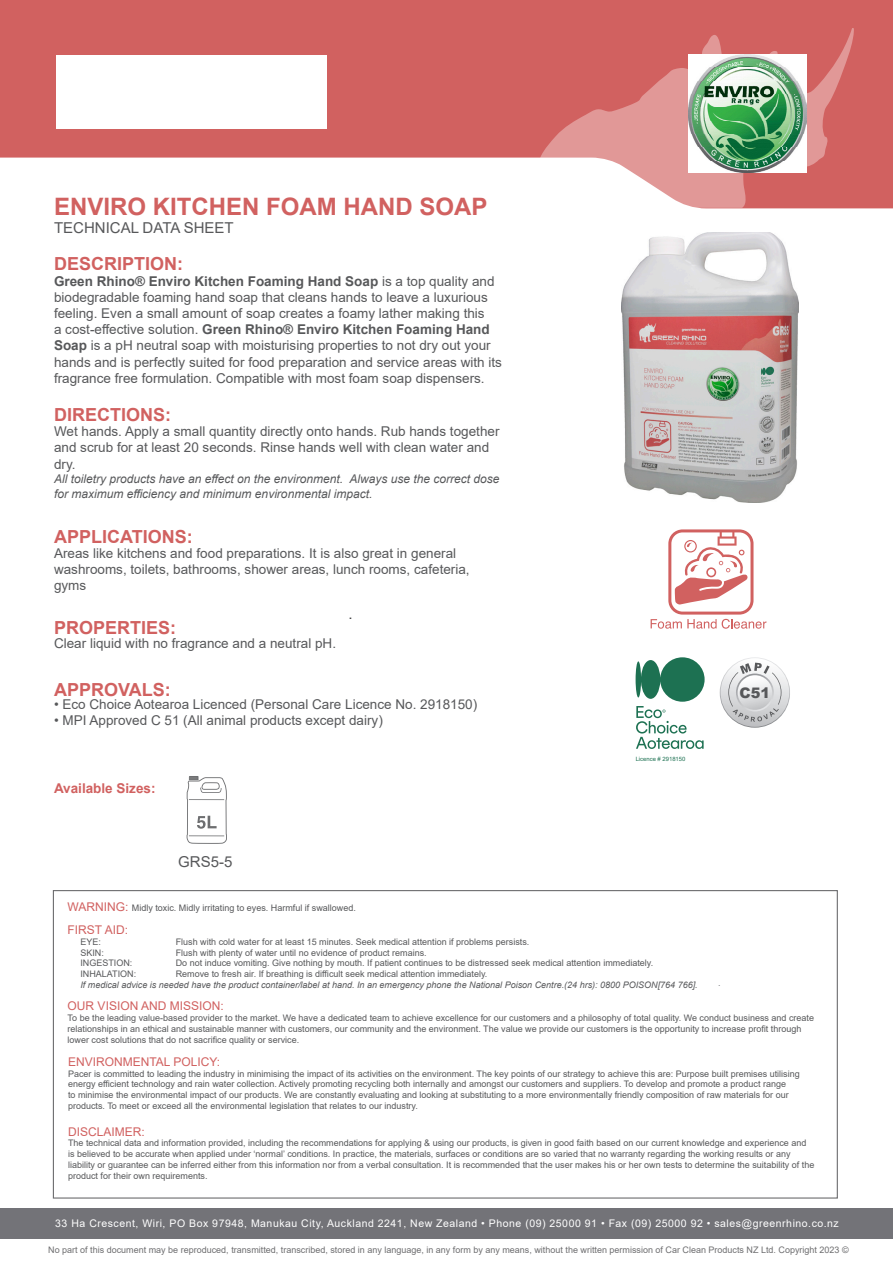
<style>
.page{position:relative;width:893px;height:1263px;background:#fff}
.page>*{position:absolute;margin:0;border:0;box-sizing:border-box;transform-origin:0 0}
.t1{font:700 24px "Arial";color:#d16160}
.t2{font:700 18px "Arial";color:#d16160}
.t3{font:15px "Arial";color:#57585a}
.t4{font:15px "Arial";color:#404042}
.t5{font:900 14.55px "Arial";color:#57585a}
.t6{font:13.5px/16.2px "Arial";color:#57585a}
.t7{font:700 13.5px "Arial";color:#d16160}
.t8{font:italic 12px/14.4px "Arial";color:#57585a}
.t9{font:12px "Arial";color:#d16160}
.t10{font:10.5px "Arial";letter-spacing:.05em;color:#fff}
.t11{font:9px/10.8px "Arial";color:#57585a}
.t12{font:9px "Arial";color:#6e6e70}
.t13{font:italic 9px "Arial";color:#57585a}
.t14{font:9px "Arial";color:#737378}
.t15{font:5.85px "Arial";color:#1d7152}
.s1{font-weight:700}
.s2{font-size:12px;color:#d16160}
</style>
<div class="page">
<svg style="left:0;top:0;width:893px;height:208px;fill:#d16160"></svg>
<svg style="left:540px;top:28px;width:314px;height:180px;fill:#d16160"></svg>
<img style="left:57px;top:56px;width:270px;height:73px">
<img style="left:688px;top:54px;width:119px;height:119px">
<div style="left:0;top:1209px;width:893px;height:30px;background:#737378"></div>
<svg style="left:651px;top:529px;width:115px;height:100px"></svg>
<svg style="left:636px;top:657px;width:69px;height:92px"></svg>
<svg style="left:720px;top:657px;width:70px;height:71px"></svg>
<svg style="left:721px;top:658px;width:68px;height:69px"></svg>
<svg style="left:728px;top:663px;width:53px;height:59px"></svg>
<svg style="left:186px;top:776px;width:41px;height:68px"></svg>
<img style="left:622px;top:232px;width:176px;height:271px">
<p class="t1" style="left:54px;top:189px;width:435px">ENVIRO KITCHEN FOAM HAND SOAP</p>
<p class="t3" style="left:54px;top:217px;width:181px">TECHNICAL DATA SHEET</p>
<p class="t2" style="left:54px;top:251px;width:131px">DESCRIPTION:</p>
<p class="t6" style="left:54px;top:273px;width:449px"><span class="s1">Green Rhino® Enviro Kitchen Foaming Hand Soap</span> is a top quality and biodegradable foaming hand soap that cleans hands to leave a luxurious feeling. Even a small amount of soap creates a foamy lather making this<br>a cost-effective solution. <span class="s1">Green Rhino® Enviro Kitchen Foaming Hand Soap</span> is a pH neutral soap with moisturising properties to not dry out your hands and is perfectly suited for food preparation and service areas with its fragrance free formulation. Compatible with most foam soap dispensers.</p>
<p class="t2" style="left:54px;top:402px;width:118px">DIRECTIONS:</p>
<p class="t6" style="left:54px;top:423px;width:447px">Wet hands. Apply a small quantity directly onto hands. Rub hands together and scrub for at least 20 seconds. Rinse hands well with clean water and dry.</p>
<p class="t8" style="left:54px;top:472px;width:447px">All toiletry products have an effect on the environment. Always use the correct dose for maximum efficiency and minimum environmental impact.</p>
<p class="t2" style="left:54px;top:524px;width:140px">APPLICATIONS:</p>
<p class="t6" style="left:54px;top:545px;width:417px">Areas like kitchens and food preparations. It is also great in general washrooms, toilets, bathrooms, shower areas, lunch rooms, cafeteria, gyms</p>
<p class="t2" style="left:54px;top:615px;width:124px">PROPERTIES:</p>
<p class="t6" style="left:54px;top:635px;width:284px">Clear liquid with no fragrance and a neutral pH.</p>
<p class="t2" style="left:54px;top:676px;width:118px">APPROVALS:</p>
<h3 class="t4" style="left:348px;top:603px;width:6px">.</h3>
<p class="t6" style="left:54px;top:696px;width:425px">• Eco Choice Aotearoa Licenced (Personal Care Licence No. 2918150)</p>
<p class="t6" style="left:54px;top:712px;width:330px">• MPI Approved C 51 (All animal products except dairy)</p>
<p class="t7" style="left:54px;top:779px;width:103px">Available Sizes:</p>
<p class="t15" style="left:636px;top:755px;width:51px">Licence # 2918150</p>
<h3 class="t5" style="left:740px;top:683px;width:32px">C51</h3>
<p class="t3" style="left:178px;top:851px;width:56px">GRS5-5</p>
<p class="t11" style="left:68px;top:903px;width:290px"><span class="s2">WARNING:</span> Midly toxic. Midly irritating to eyes. Harmful if swallowed.</p>
<p class="t9" style="left:68px;top:921px;width:62px">FIRST AID:</p>
<p class="t11" style="left:80px;top:936px;width:22px">EYE:</p>
<p class="t11" style="left:176px;top:936px;width:355px">Flush with cold water for at least 15 minutes. Seek medical attention if problems persists.</p>
<p class="t11" style="left:80px;top:947px;width:25px">SKIN:</p>
<p class="t11" style="left:176px;top:947px;width:253px">Flush with plenty of water until no evidence of product remains.</p>
<p class="t11" style="left:80px;top:958px;width:54px">INGESTION:</p>
<p class="t11" style="left:176px;top:958px;width:479px">Do not induce vomiting. Give nothing by mouth. If patient continues to be distressed seek medical attention immediately.</p>
<p class="t11" style="left:80px;top:968px;width:57px">INHALATION:</p>
<p class="t11" style="left:176px;top:968px;width:313px">Remove to fresh air. If breathing is difficult seek medical attention immediately.</p>
<p class="t13" style="left:80px;top:979px;width:619px">If medical advice is needed have the product container/label at hand. In an emergency phone the National Poison Centre.(24 hrs): 0800 POISON[764 766].</p>
<p class="t9" style="left:68px;top:998px;width:158px">OUR VISION AND MISSION:</p>
<p class="t11" style="left:68px;top:1012px;width:748px">To be the leading value-based provider to the market. We have a dedicated team to achieve excellence for our customers and a philosophy of total quality. We conduct business and create relationships in an ethical and sustainable manner with customers, our community and the environment. The value we provide our customers is the opportunity to increase profit through lower cost solutions that do not sacrifice quality or service.</p>
<p class="t9" style="left:68px;top:1053px;width:154px">ENVIRONMENTAL POLICY:</p>
<p class="t11" style="left:68px;top:1068px;width:733px">Pacer is committed to leading the industry in minimising the impact of its activities on the environment. The key points of our strategy to achieve this are: Purpose built premises utilising energy efficient technology and rain water collection. Actively promoting recycling both internally and amongst our customers and suppliers. To develop and promote a product range<br>to minimise the environmental impact of our products. We are constantly evaluating and looking at substituting to a more environmentally friendly composition of raw materials for our products. To meet or exceed all the environmental legislation that relates to our industry.</p>
<p class="t9" style="left:68px;top:1123px;width:78px">DISCLAIMER:</p>
<p class="t11" style="left:68px;top:1138px;width:748px">The technical data and information provided, including the recommendations for applying &amp; using our products, is given in good faith based on our current knowledge and experience and is believed to be accurate when applied under ‘normal’ conditions. In practice, the materials, surfaces or conditions are so varied that no warranty regarding the working results or any liability or guarantee can be inferred either from this information nor from a verbal consultation. It is recommended that the user makes his or her own tests to determine the suitability of the product for their own requirements.</p>
<p class="t14" style="left:718px;top:976px;width:4px">.</p>
<p class="t10" style="left:55px;top:1216px;width:785px">33 Ha Crescent, Wiri, PO Box 97948, Manukau City, Auckland 2241, New Zealand • Phone (09) 25000 91 • Fax (09) 25000 92 • sales@greenrhino.co.nz</p>
<p class="t12" style="left:48px;top:1243px;width:802px">No part of this document may be reproduced, transmitted, transcribed, stored in any language, in any form by any means, without the written permission of Car Clean Products NZ Ltd. Copyright 2023 ©</p>
</div>
